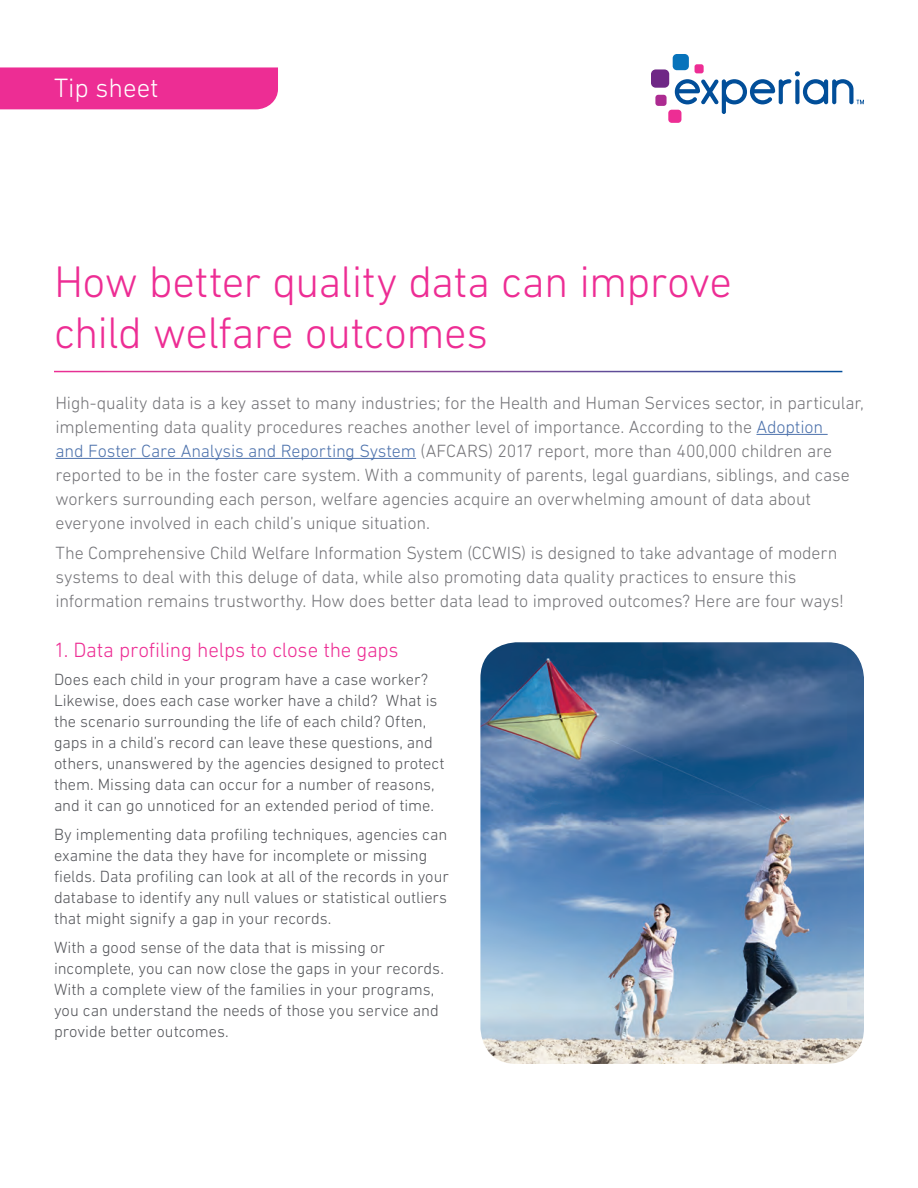
<style>
.page{position:relative;width:918px;height:1188px;background:#fff}
.page>*{position:absolute;margin:0;border:0;box-sizing:border-box;transform-origin:0 0}
.Title_heading_30_34{font:300 45px/51px "DIN Next W1 G";letter-spacing:-.015em;color:#ed2d94}
.t1{font:300 27px "DIN Next W1 G";color:#fff}
.Headline_14_16{font:300 21px "DIN Next W1 G";letter-spacing:-.01em;color:#ed2d94}
.Introduction_12_16{font:300 18px/24px "DIN Next W1 G";letter-spacing:-.01em;color:#747478}
.Body_text_10_14{font:300 16.5px/21px "DIN Next W1 G";letter-spacing:-.005em;color:#54555a}
.Headline_14_16-2{font:300 16.5px/21px "DIN Next W1 G";letter-spacing:-.005em;color:#54555a}
.s1{color:#4d72ac}
</style>
<div class="page">
<div style="left:0;top:67px;width:278px;height:42px;background:#ed2d94"></div>
<div style="left:673px;top:54px;width:16px;height:16px;background:#0773bb;border-radius:4px"></div>
<div style="left:651px;top:69px;width:18px;height:19px;background:#6f2786;border-radius:5px"></div>
<div style="left:655px;top:95px;width:12px;height:11px;background:#ac2b91;border-radius:3px"></div>
<div style="left:668px;top:110px;width:13px;height:13px;background:#ed2d94;border-radius:3px"></div>
<div style="left:695px;top:64px;width:9px;height:9px;background:#ed2d94;border-radius:2px"></div>
<svg style="left:675px;top:71px;width:189px;height:43px"></svg>
<hr style="left:756px;top:434px;width:72px;height:1px;background:#4d72ac">
<hr style="left:56px;top:458px;width:360px;height:1px;background:#4d72ac">
<img style="left:480px;top:642px;width:384px;height:422px">
<p class="t1" style="left:54px;top:72px;width:106px">Tip sheet</p>
<p class="Title_heading_30_34" style="left:54px;top:255px;width:680px">How better quality data can improve child welfare outcomes</p>
<p class="Introduction_12_16" style="left:56px;top:390px;width:810px">High-quality data is a key asset to many industries; for the Health and Human Services sector, in particular, implementing data quality procedures reaches another level of importance. According to the <span class="s1">Adoption<br>and Foster Care Analysis and Reporting System</span> (AFCARS) 2017 report, more than 400,000 children are reported to be in the foster care system. With a community of parents, legal guardians, siblings, and case workers surrounding each person, welfare agencies acquire an overwhelming amount of data about everyone involved in each child’s unique situation.</p>
<p class="Introduction_12_16" style="left:56px;top:541px;width:790px">The Comprehensive Child Welfare Information System (CCWIS) is designed to take advantage of modern systems to deal with this deluge of data, while also promoting data quality practices to ensure this information remains trustworthy. How does better data lead to improved outcomes? Here are four ways!</p>
<p class="Headline_14_16" style="left:54px;top:637px;width:346px">1. Data profiling helps to close the gaps</p>
<p class="Headline_14_16-2" style="left:54px;top:669px;width:392px">Does each child in your program have a case worker?<br>Likewise, does each case worker have a child? What is the scenario surrounding the life of each child? Often, gaps in a child’s record can leave these questions, and others, unanswered by the agencies designed to protect them. Missing data can occur for a number of reasons, and it can go unnoticed for an extended period of time.</p>
<p class="Body_text_10_14" style="left:54px;top:823px;width:396px">By implementing data profiling techniques, agencies can examine the data they have for incomplete or missing fields. Data profiling can look at all of the records in your database to identify any null values or statistical outliers that might signify a gap in your records.</p>
<p class="Body_text_10_14" style="left:54px;top:937px;width:391px">With a good sense of the data that is missing or incomplete, you can now close the gaps in your records.<br>With a complete view of the families in your programs, you can understand the needs of those you service and provide better outcomes.</p>
</div>
